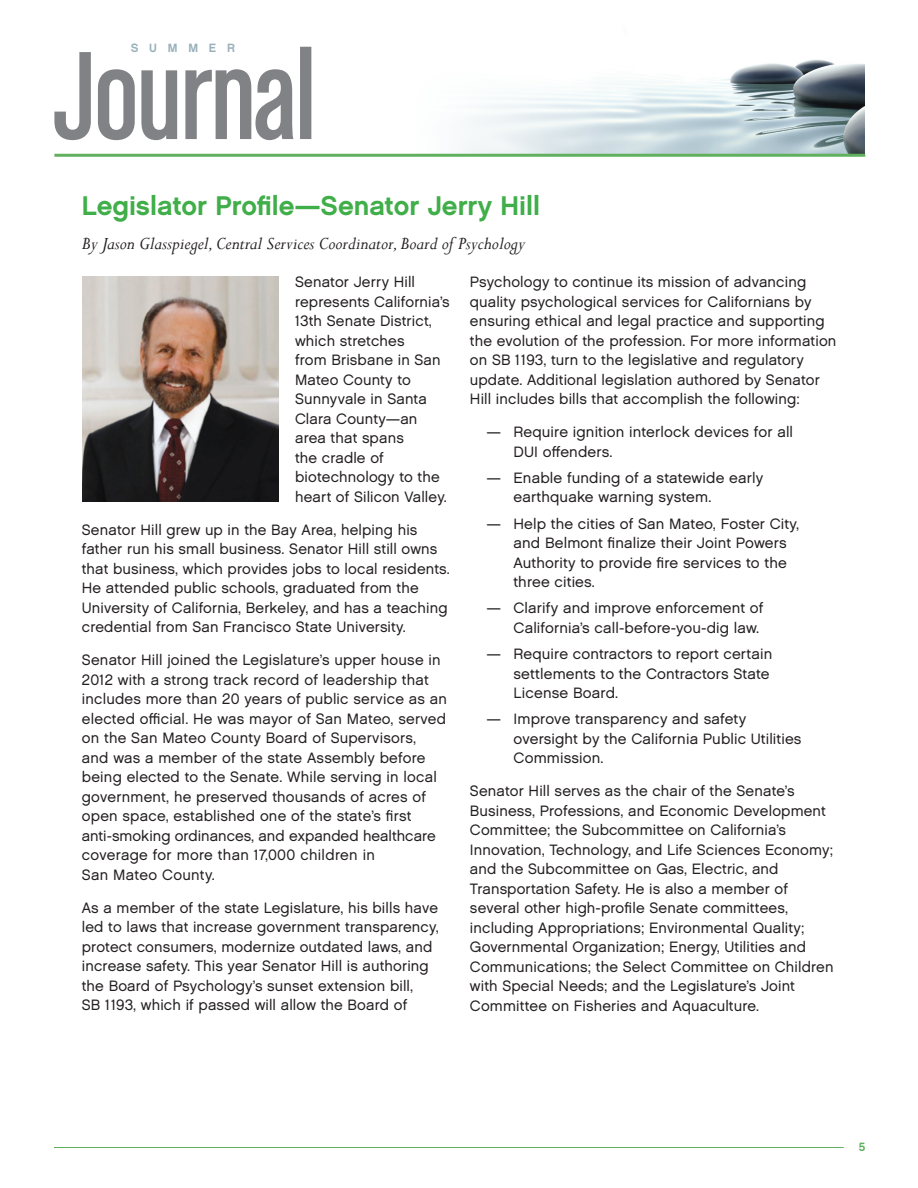
<style>
.page{position:relative;width:918px;height:1188px;background:#fff}
.page>*{position:absolute;margin:0;border:0;box-sizing:border-box;transform-origin:0 0}
.t1{font:27px "Chalet New York Nineteen Sixty";color:#40ae49}
.t2{font:italic 19.5px "Perpetua";color:#231f20}
.t3{font:15px/19.5px "Chalet London Nineteen Sixty";letter-spacing:.01em;color:#231f20}
.t4{font:12px "Chalet New York Nineteen Sixty";letter-spacing:.9em;color:#99b1bc}
.t5{font:12px "Chalet New York Nineteen Sixty";color:#60b05e}
</style>
<div class="page">
<img style="left:217px;top:46px;width:648px;height:108px">
<hr style="left:54px;top:154px;width:811px;height:3px;background:#60b05e">
<hr style="left:54px;top:1147px;width:790px;height:1px;background:#60b05e">
<svg style="left:54px;top:47px;width:257px;height:93px"></svg>
<img style="left:82px;top:277px;width:197px;height:224px">
<p class="t4" style="left:131px;top:40px;width:106px">summer</p>
<h2 class="t1" style="left:82px;top:189px;width:460px">Legislator Profile—senator Jerry Hill</h2>
<h3 class="t2" style="left:82px;top:231px;width:445px">By Jason Glasspiegel, Central Services Coordinator, Board of Psychology</h3>
<p class="t3" style="left:295px;top:272px;width:156px">Senator Jerry Hill represents California’s<br>13th Senate District, which stretches<br>from Brisbane in San<br>Mateo County to<br>Sunnyvale in Santa<br>Clara County—an area that spans<br>the cradle of biotechnology to the heart of Silicon Valley.</p>
<p class="t3" style="left:82px;top:520px;width:369px">Senator Hill grew up in the Bay Area, helping his father run his small business. Senator Hill still owns that business, which provides jobs to local residents.<br>He attended public schools, graduated from the University of California, Berkeley, and has a teaching credential from San Francisco State University.</p>
<p class="t3" style="left:82px;top:650px;width:367px">Senator Hill joined the Legislature’s upper house in 2012 with a strong track record of leadership that includes more than 20 years of public service as an elected official. He was mayor of San Mateo, served on the San Mateo County Board of Supervisors,<br>and was a member of the state Assembly before being elected to the Senate. While serving in local government, he preserved thousands of acres of open space, established one of the state’s first anti-smoking ordinances, and expanded healthcare coverage for more than 17,000 children in<br>San Mateo County.</p>
<p class="t3" style="left:82px;top:898px;width:358px">As a member of the state Legislature, his bills have led to laws that increase government transparency, protect consumers, modernize outdated laws, and increase safety. This year Senator Hill is authoring the Board of Psychology’s sunset extension bill,<br>SB 1193, which if passed will allow the Board of</p>
<p class="t3" style="left:470px;top:272px;width:368px">Psychology to continue its mission of advancing quality psychological services for Californians by ensuring ethical and legal practice and supporting the evolution of the profession. For more information on SB 1193, turn to the legislative and regulatory update. Additional legislation authored by Senator Hill includes bills that accomplish the following:</p>
<p class="t3" style="left:513px;top:422px;width:281px;text-indent:-27px">— Require ignition interlock devices for all<br>DUI offenders.</p>
<p class="t3" style="left:513px;top:468px;width:251px;text-indent:-27px">— Enable funding of a statewide early earthquake warning system.</p>
<p class="t3" style="left:513px;top:514px;width:287px;text-indent:-27px">— Help the cities of San Mateo, Foster City, and Belmont finalize their Joint Powers Authority to provide fire services to the three cities.</p>
<p class="t3" style="left:486px;top:598px;width:279px;text-align:right">— Clarify and improve enforcement of<br>California’s call-before-you-dig law.</p>
<p class="t3" style="left:513px;top:644px;width:260px;text-indent:-27px">— Require contractors to report certain settlements to the Contractors State<br>License Board.</p>
<p class="t3" style="left:513px;top:709px;width:290px;text-indent:-27px">— Improve transparency and safety oversight by the California Public Utilities<br>Commission.</p>
<p class="t3" style="left:470px;top:781px;width:365px">Senator Hill serves as the chair of the Senate’s Business, Professions, and Economic Development Committee; the Subcommittee on California’s Innovation, Technology, and Life Sciences Economy; and the Subcommittee on Gas, Electric, and Transportation Safety. He is also a member of several other high-profile Senate committees, including Appropriations; Environmental Quality; Governmental Organization; Energy, Utilities and Communications; the Select Committee on Children with Special Needs; and the Legislature’s Joint Committee on Fisheries and Aquaculture.</p>
<p class="t5" style="left:859px;top:1140px;width:8px">5</p>
</div>
